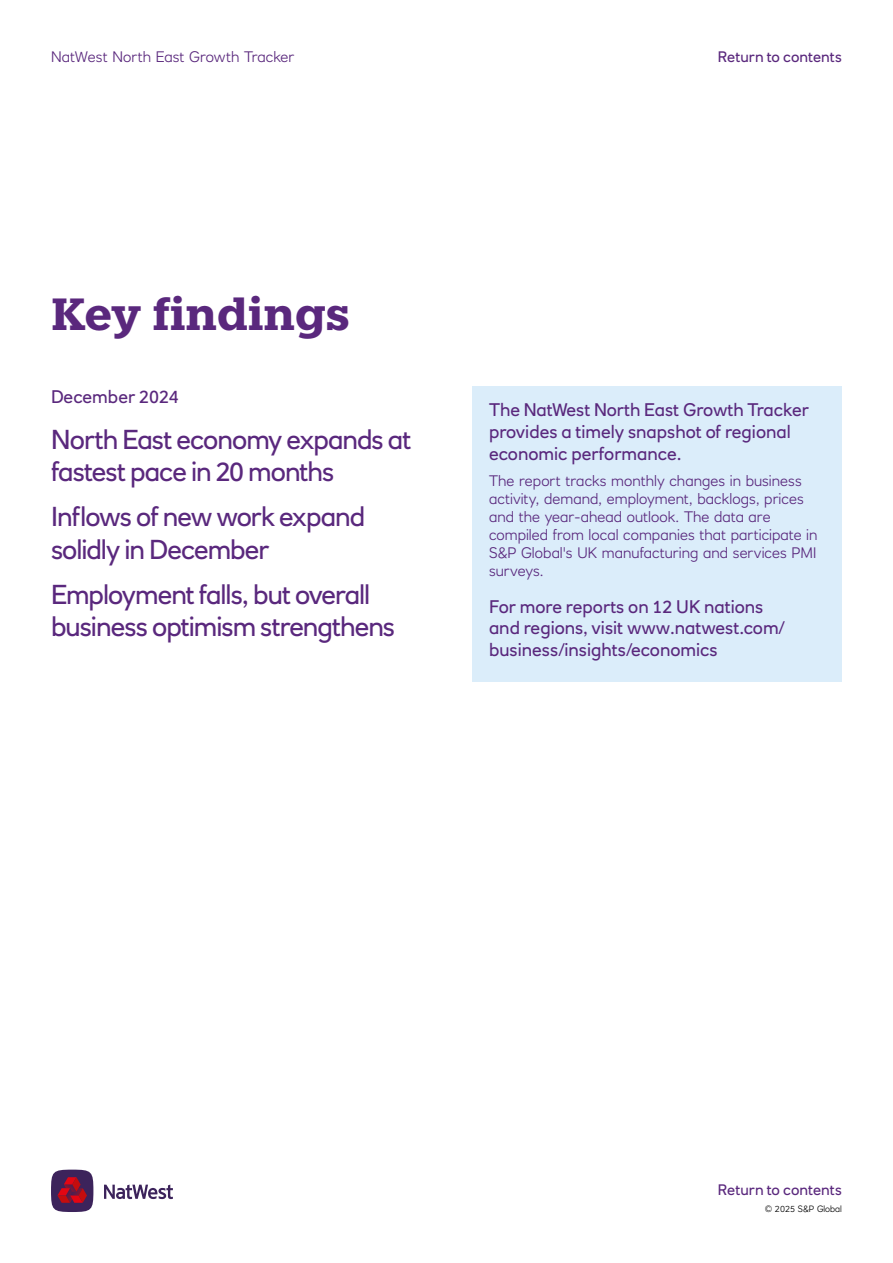
<style>
.page{position:relative;width:893px;height:1263px;background:#fff}
.page>*{position:absolute;margin:0;border:0;box-sizing:border-box;transform-origin:0 0}
.t1{font:700 45px "Knile";letter-spacing:-.01em;color:#5a287d}
.Key_findings{font:27px/32.4px "RN House Sans";letter-spacing:-.035em;color:#5a287d}
.Intro{font:18px/21.6px "RN House Sans";color:#5a287d}
.Body_copy{font:300 15px/18px "RN House Sans";color:#5a287d}
.t2{font:15px "RN House Sans";letter-spacing:.005em;color:#5a287d}
.t3{font:300 9px "RN House Sans";color:#000}
</style>
<div class="page">
<div style="left:51px;top:1169px;width:42px;height:43px;background:#3c235b;border-radius:50%"></div>
<svg style="left:104px;top:1184px;width:69px;height:15px"></svg>
<svg style="left:57px;top:1177px;width:30px;height:26px"></svg>
<div style="left:472px;top:386px;width:370px;height:295px;background:#dbedfa"></div>
<p class="Body_copy" style="left:51px;top:48px;width:245px">NatWest North East Growth Tracker</p>
<p class="t2" style="left:718px;top:48px;width:126px">Return to contents</p>
<h1 class="t1" style="left:51px;top:285px;width:301px">Key findings</h1>
<p class="Intro" style="left:51px;top:386px;width:129px">December 2024</p>
<p class="Key_findings" style="left:51px;top:423px;width:362px">North East economy expands at fastest pace in 20 months</p>
<p class="Key_findings" style="left:51px;top:500px;width:316px">Inflows of new work expand solidly in December</p>
<p class="Key_findings" style="left:51px;top:578px;width:346px">Employment falls, but overall business optimism strengthens</p>
<p class="Intro" style="left:489px;top:399px;width:321px">The NatWest North East Growth Tracker provides a timely snapshot of regional economic performance.</p>
<p class="Body_copy" style="left:489px;top:472px;width:330px">The report tracks monthly changes in business activity, demand, employment, backlogs, prices and the year-ahead outlook. The data are compiled from local companies that participate in S&amp;P Global's UK manufacturing and services PMI surveys.</p>
<p class="Intro" style="left:489px;top:595px;width:297px">For more reports on 12 UK nations and regions, visit www.natwest.com/ business/insights/economics</p>
<p class="t2" style="left:718px;top:1180px;width:126px">Return to contents</p>
<p class="t3" style="left:765px;top:1203px;width:78px">© 2025 S&amp;P Global</p>
</div>
